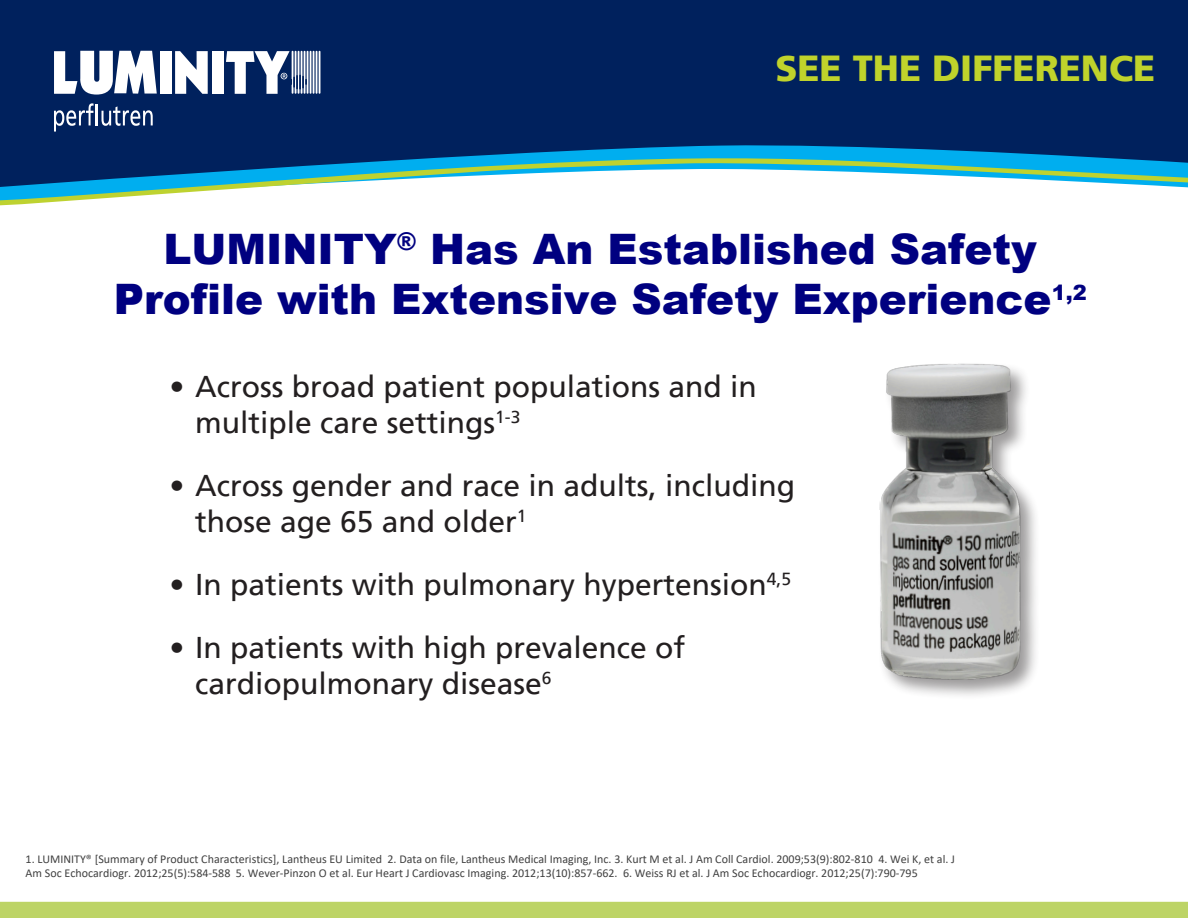
<style>
.page{position:relative;width:1188px;height:918px;background:#fff}
.page>*{position:absolute;margin:0;border:0;box-sizing:border-box;transform-origin:0 0}
.t1{font:900 42px/50.4px "Arial";color:#000080;text-align:center}
.t2{font:900 36.15px "Frutiger LT";color:#c0d32b}
.t3{font:30px/36px "Frutiger LT";color:#231f20}
.t4{font:12px/14.4px "Calibri";color:#404040}
</style>
<div class="page">
<div style="left:0;top:0;width:1188px;height:142px;background:#00215d"></div>
<svg style="left:0;top:142px;width:1188px;height:15px;background:#004482"></svg>
<svg style="left:0;top:157px;width:1188px;height:49px"></svg>
<div style="left:161px;top:51px;width:11px;height:43px;background:#fff"></div>
<svg style="left:175px;top:51px;width:33px;height:43px"></svg>
<div style="left:212px;top:51px;width:11px;height:43px;background:#fff"></div>
<hr style="left:310px;top:51px;width:1px;height:43px;background:#fff">
<hr style="left:313px;top:51px;width:1px;height:43px;background:#fff">
<hr style="left:316px;top:51px;width:1px;height:43px;background:#fff">
<hr style="left:319px;top:51px;width:1px;height:43px;background:#fff">
<svg style="left:54px;top:51px;width:103px;height:44px"></svg>
<svg style="left:54px;top:103px;width:40px;height:29px"></svg>
<hr style="left:96px;top:104px;width:2px;height:21px;background:#fff">
<svg style="left:102px;top:106px;width:51px;height:20px"></svg>
<svg style="left:226px;top:51px;width:82px;height:43px"></svg>
<div style="left:0;top:902px;width:1188px;height:16px;background:#bdd466"></div>
<div style="left:877px;top:361px;width:163px;height:340px;background:#231f20;opacity:.45"></div>
<img style="left:877px;top:363px;width:149px;height:320px">
<h2 class="t2" style="left:775px;top:47px;width:381px">SEE THE DIFFERENCE</h2>
<p class="t1" style="left:114px;top:222px;width:975px">LUMINITY<sup>®</sup> Has An Established Safety<br>Profile with Extensive Safety Experience<sup>1,2</sup></p>
<p class="t3" style="left:195px;top:368px;width:563px;text-indent:-25px">• Across broad patient populations and in multiple care settings<sup>1-3</sup></p>
<p class="t3" style="left:195px;top:467px;width:602px;text-indent:-25px">• Across gender and race in adults, including those age 65 and older<sup>1</sup></p>
<p class="t3" style="left:170px;top:566px;width:623px">• In patients with pulmonary hypertension<sup>4,5</sup></p>
<p class="t3" style="left:195px;top:629px;width:492px;text-indent:-25px">• In patients with high prevalence of cardiopulmonary disease<sup>6</sup></p>
<p class="t4" style="left:26px;top:852px;width:931px">1. LUMINITY® [Summary of Product Characteristics], Lantheus EU Limited 2. Data on file, Lantheus Medical Imaging, Inc. 3. Kurt M et al. J Am Coll Cardiol. 2009;53(9):802-810 4. Wei K, et al. J<br>Am Soc Echocardiogr. 2012;25(5):584-588 5. Wever-Pinzon O et al. Eur Heart J Cardiovasc Imaging. 2012;13(10):857-662. 6. Weiss RJ et al. J Am Soc Echocardiogr. 2012;25(7):790-795</p>
</div>
